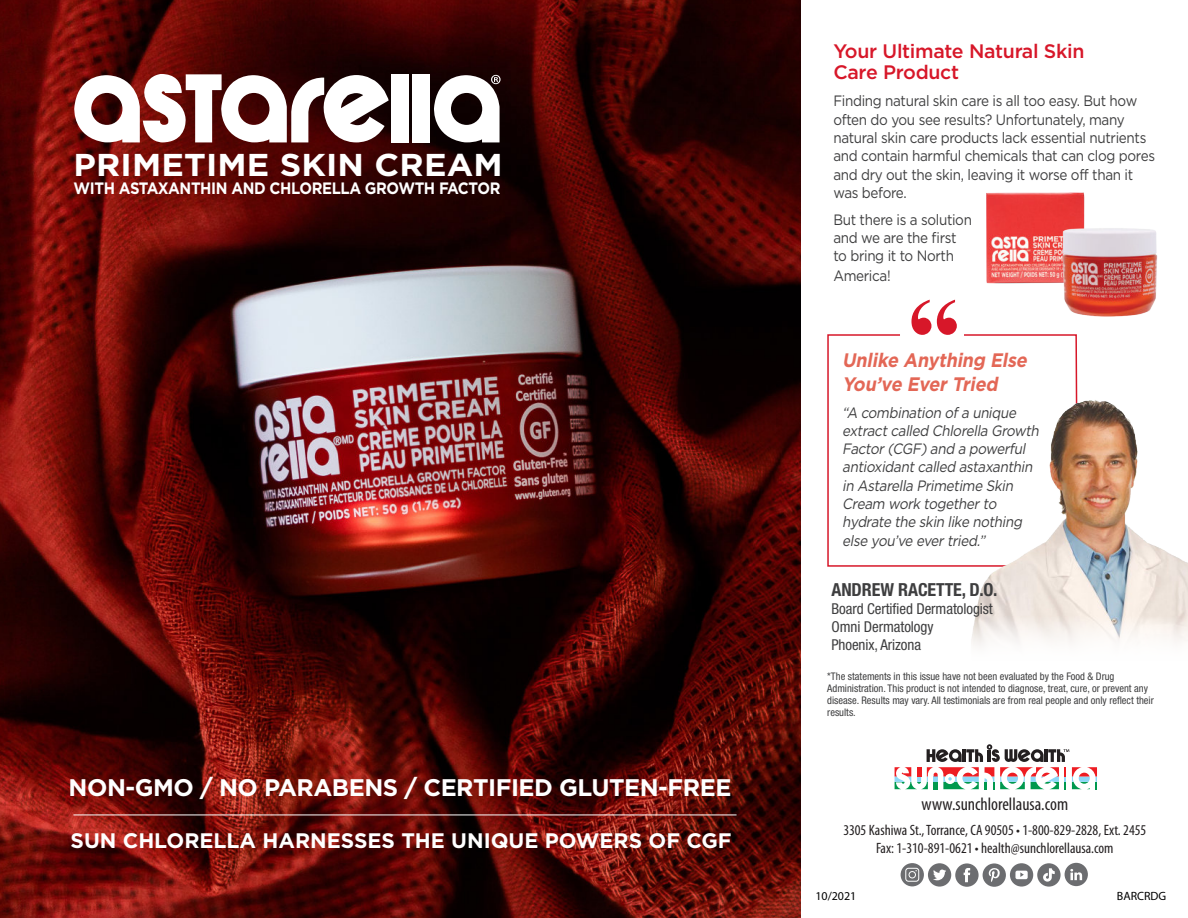
<style>
.page{position:relative;width:1188px;height:918px;background:#fff}
.page>*{position:absolute;margin:0;border:0;box-sizing:border-box;transform-origin:0 0}
.Section_Header{font:700 108px "Times New Roman";color:#d71729}
.t1{font:700 31.5px "Gotham";letter-spacing:.005em;color:#fff;scale:1.07 1}
.t2{font:700 24px "Gotham";letter-spacing:-.02em;color:#fff}
.t3{font:700 21px "Gotham";color:#fff}
.t4{font:500 19.5px/21px "Gotham";letter-spacing:-.015em;color:#d71729}
.t5{font:italic 700 19.5px/24px "Gotham";color:#e36756;scale:.92 1}
.t6{font:condensed 18px "Myriad Pro";color:#231f20}
.t7{font:700 condensed 18px "Helvetica Neue LT Std";letter-spacing:-.005em;color:#3e3e3f}
.t8{font:700 16.5px "Gotham";letter-spacing:-.025em;color:#fff;scale:.9 1}
.t9{font:15px/18.3px "Gotham";letter-spacing:-.025em;color:#3e3e3f;scale:.9 1}
.t10{font:italic 15px/18.3px "Gotham";color:#3e3e3f;scale:.9 1}
.t11{font:condensed 15px/18px "Myriad Pro";color:#231f20;text-align:center}
.t12{font:condensed 15px/18px "Helvetica Neue LT Std";letter-spacing:-.005em;color:#3e3e3f}
.t13{font:12px "Myriad Pro";color:#000001}
.Body{font:condensed 10.5px/12px "Helvetica Neue LT Std";color:#3e3e3f}
</style>
<div class="page">
<svg style="left:1043px;top:334px;width:35px;height:52px"></svg>
<svg style="left:827px;top:334px;width:216px;height:233px"></svg>
<img style="left:948px;top:386px;width:240px;height:260px">
<img style="left:0;top:0;width:800px;height:918px">
<div style="left:392px;top:74px;width:17px;height:68px;background:#fff"></div>
<div style="left:413px;top:74px;width:17px;height:68px;background:#fff"></div>
<svg style="left:72px;top:74px;width:317px;height:68px"></svg>
<svg style="left:432px;top:75px;width:69px;height:67px"></svg>
<svg style="left:901px;top:863px;width:23px;height:23px"></svg>
<svg style="left:905px;top:868px;width:14px;height:14px"></svg>
<div style="left:928px;top:863px;width:23px;height:24px;background:#6c6d70;border-radius:50%"></div>
<svg style="left:933px;top:870px;width:13px;height:10px"></svg>
<div style="left:955px;top:863px;width:24px;height:24px;background:#6c6d70;border-radius:50%"></div>
<svg style="left:964px;top:868px;width:6px;height:14px"></svg>
<div style="left:983px;top:863px;width:23px;height:24px;background:#6c6d70;border-radius:50%"></div>
<svg style="left:989px;top:868px;width:11px;height:14px"></svg>
<div style="left:1010px;top:863px;width:23px;height:24px;background:#6c6d70;border-radius:50%"></div>
<svg style="left:1015px;top:871px;width:13px;height:8px"></svg>
<div style="left:1037px;top:863px;width:24px;height:24px;background:#6c6d70;border-radius:50%"></div>
<svg style="left:1043px;top:868px;width:12px;height:14px"></svg>
<div style="left:1065px;top:863px;width:23px;height:23px;background:#6c6d70;border-radius:50%"></div>
<svg style="left:1070px;top:869px;width:12px;height:11px"></svg>
<svg style="left:895px;top:744px;width:202px;height:45px"></svg>
<img style="left:986px;top:192px;width:99px;height:92px">
<img style="left:1052px;top:216px;width:106px;height:101px">
<hr style="left:73px;top:815px;width:664px;height:1px;background:#fff">
<p class="t1" style="left:73px;top:147px;width:403px">PRIMETIME SKIN CREAM</p>
<p class="t8" style="left:73px;top:179px;width:476px">WITH ASTAXANTHIN AND CHLORELLA GROWTH FACTOR</p>
<p class="t2" style="left:69px;top:774px;width:664px">NON-GMO / NO PARABENS / CERTIFIED GLUTEN-FREE</p>
<p class="t3" style="left:71px;top:828px;width:663px">SUN CHLORELLA HARNESSES THE UNIQUE POWERS OF CGF</p>
<p class="t4" style="left:833px;top:41px;width:253px">Your Ultimate Natural Skin<br>Care Product</p>
<p class="t9" style="left:833px;top:92px;width:359px">Finding natural skin care is all too easy. But how often do you see results? Unfortunately, many natural skin care products lack essential nutrients and contain harmful chemicals that can clog pores and dry out the skin, leaving it worse off than it was before.</p>
<p class="t9" style="left:833px;top:210px;width:156px;line-height:18.8px">But there is a solution and we are the first to bring it to North<br>America!</p>
<p class="Section_Header" style="left:907px;top:262px;width:55px">“</p>
<p class="t5" style="left:842px;top:347px;width:206px">Unlike Anything Else<br>You’ve Ever Tried</p>
<p class="t10" style="left:842px;top:403px;width:223px">“A combination ofa unique extractcalled Chlorella Growth<br>Factor(CGF)and a powerful antioxidantcalled astaxanthin in Astarella Primetime Skin<br>Cream work togetherto hydrate the skin like nothing else you’ve evertried.”</p>
<p class="t7" style="left:831px;top:578px;width:167px">ANDREW RACETTE, D.O.</p>
<p class="t12" style="left:831px;top:599px;width:163px">Board Certified Dermatologist<br>Omni Dermatology<br>Phoenix, Arizona</p>
<p class="Body" style="left:827px;top:670px;width:328px">*The statements in this issue have not been evaluated by the Food &amp; Drug Administration. This product is not intended to diagnose, treat, cure, or prevent any disease. Results may vary. All testimonials are from real people and only reflect their results.</p>
<p class="t6" style="left:921px;top:793px;width:148px">www.sunchlorellausa.com</p>
<p class="t11" style="left:843px;top:821px;width:304px">3305 Kashiwa St., Torrance, CA 90505 • 1-800-829-2828, Ext. 2455<br>Fax: 1-310-891-0621 • health@sunchlorellausa.com</p>
<p class="t13" style="left:815px;top:889px;width:43px">10/2021</p>
<p class="t13" style="left:1117px;top:889px;width:51px">BARCRDG</p>
</div>
